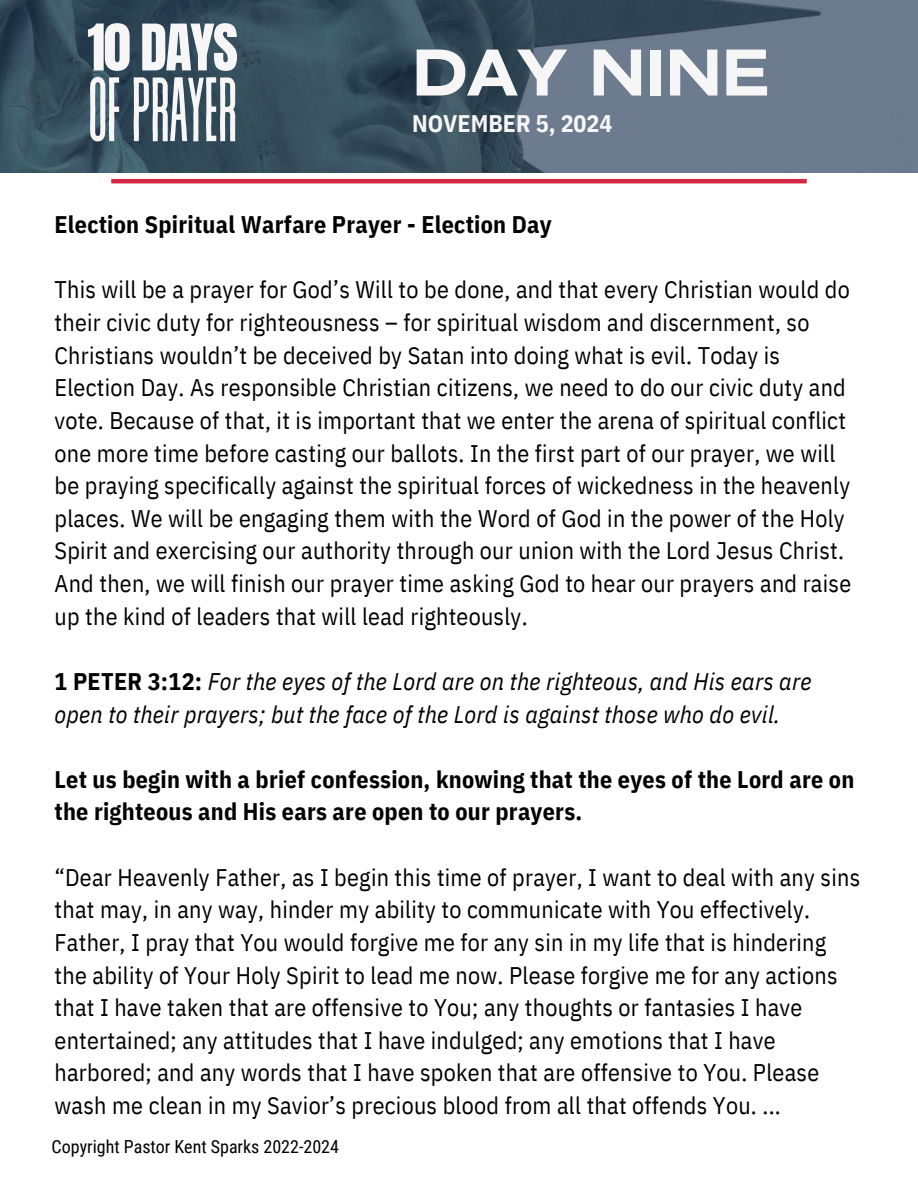
<style>
.page{position:relative;width:918px;height:1188px;background:#fff}
.page>*{position:absolute;margin:0;border:0;box-sizing:border-box;transform-origin:0 0}
.t1{font:91.05px "Revive 80 Tall";letter-spacing:-.03em;color:#f6f6f6}
.t2{font:600 expanded 63px "Cy Grotesk";color:#f6f6f6}
.t3{font:54.6px "Anton";letter-spacing:-.03em;color:#f6f6f6}
.t4{font:24px/32.7px "IBM Plex Sans Cond";letter-spacing:.01em;color:#000}
.t5{font:700 24px/32.7px "IBM Plex Sans Cond";letter-spacing:.01em;color:#000}
.t6{font:italic 24px/32.7px "IBM Plex Sans Cond";letter-spacing:.01em;color:#000}
.t7{font:700 24px "IBM Plex Sans Cond";color:#f6f6f6}
.t8{font:18px "Roboto Condensed";color:#000}
.s1{font-weight:700;font-style:normal}
</style>
<div class="page">
<svg style="left:0;top:0;width:918px;height:172px;background:#485c6d"></svg>
<hr style="left:111px;top:179px;width:696px;height:4px;background:#d42842">
<h6 class="t3" style="left:87px;top:8px;width:152px">10 DAYS</h6>
<h6 class="t1" style="left:87px;top:63px;width:153px">OFPRAYER</h6>
<h6 class="t2" style="left:412px;top:33px;width:358px">DAY NINE</h6>
<p class="t7" style="left:412px;top:108px;width:202px">NOVEMBER 5, 2024</p>
<p class="t5" style="left:55px;top:208px;width:499px">Election Spiritual Warfare Prayer - Election Day</p>
<h3 class="t4" style="left:55px;top:273px;width:798px">This will be a prayer for God’s Will to be done, and that every Christian would do their civic duty for righteousness – for spiritual wisdom and discernment, so Christians wouldn’t be deceived by Satan into doing what is evil. Today is Election Day. As responsible Christian citizens, we need to do our civic duty and vote. Because of that, it is important that we enter the arena of spiritual conflict one more time before casting our ballots. In the first part of our prayer, we will be praying specifically against the spiritual forces of wickedness in the heavenly places. We will be engaging them with the Word of God in the power of the Holy Spirit and exercising our authority through our union with the Lord Jesus Christ.<br>And then, we will finish our prayer time asking God to hear our prayers and raise up the kind of leaders that will lead righteously.</h3>
<h1 class="t6" style="left:55px;top:665px;width:758px"><span class="s1">1 PETER 3:12:</span> For the eyes of the Lord are on the righteous, and His ears are open to their prayers; but the face of the Lord is against those who do evil.</h1>
<h2 class="t5" style="left:55px;top:762px;width:801px">Let us begin with a brief confession, knowing that the eyes of the Lord are on the righteous and His ears are open to our prayers.</h2>
<h4 class="t4" style="left:55px;top:860px;width:807px">“Dear Heavenly Father, as I begin this time of prayer, I want to deal with any sins that may, in any way, hinder my ability to communicate with You effectively.<br>Father, I pray that You would forgive me for any sin in my life that is hindering the ability of Your Holy Spirit to lead me now. Please forgive me for any actions that I have taken that are offensive to You; any thoughts or fantasies I have entertained; any attitudes that I have indulged; any emotions that I have harbored; and any words that I have spoken that are offensive to You. Please wash me clean in my Savior’s precious blood from all that offends You. ...</h4>
<h5 class="t8" style="left:52px;top:1136px;width:289px">Copyright Pastor Kent Sparks 2022-2024</h5>
</div>
